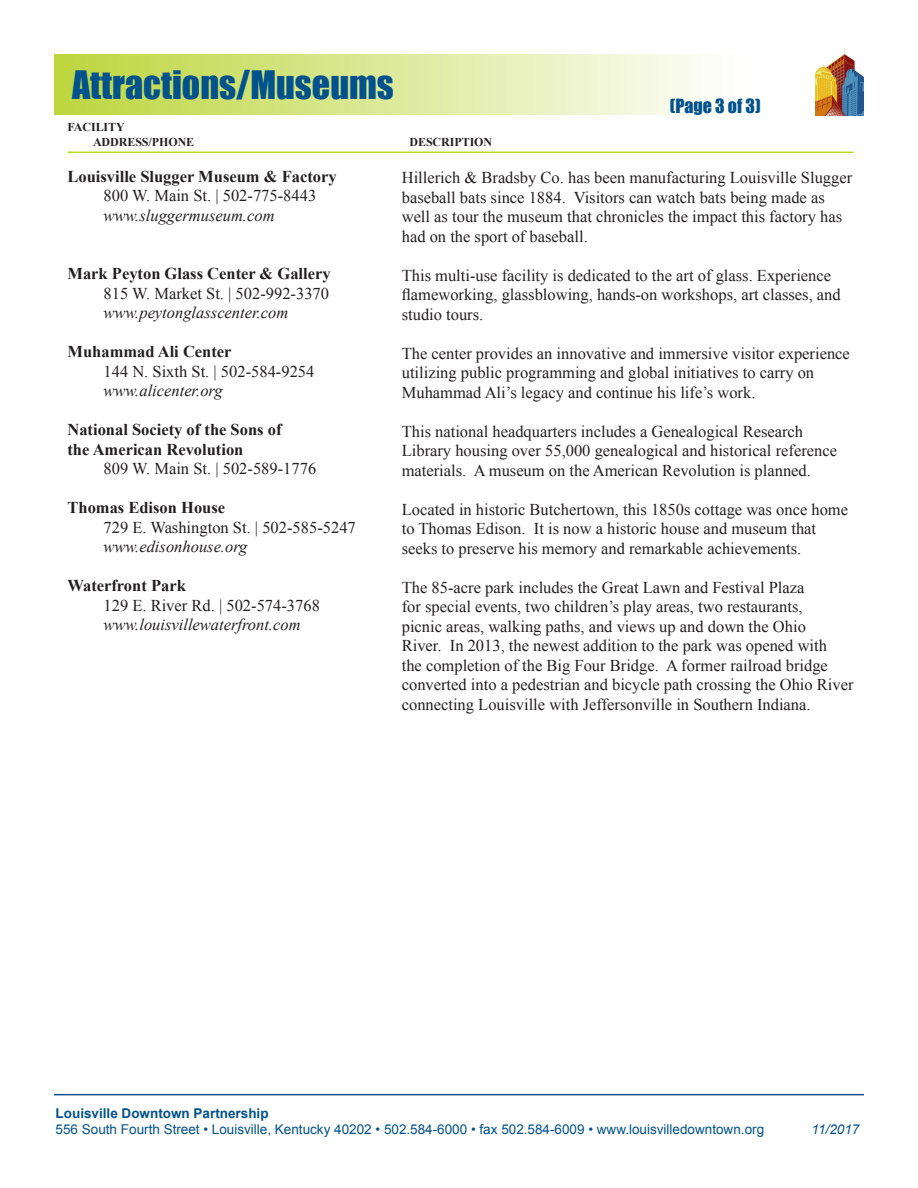
<style>
.page{position:relative;width:918px;height:1188px;background:#fff}
.page>*{position:absolute;margin:0;border:0;box-sizing:border-box;transform-origin:0 0}
.t1{font:36px "Impact";color:#00528c}
.t2{font:18px "Impact";color:#00528c}
.BodyText{font:16.5px/19.5px "Times New Roman";color:#231f20}
.BodyText-2{font:700 16.5px "Times New Roman";color:#231f20}
.BodyText-3{font:italic 16.5px "Times New Roman";color:#231f20}
.t3{font:13.5px "Arial";color:#00528c}
.t4{font:700 13.5px "Arial";color:#00528c}
.t5{font:italic 13.5px "Arial";color:#00528c}
.ColumnHead{font:700 12px "Times New Roman";letter-spacing:-.005em;color:#231f20}
</style>
<div class="page">
<div style="left:54px;top:54px;width:810px;height:61px;background:linear-gradient(to right,#bdd63f,#fff)"></div>
<hr style="left:54px;top:1094px;width:810px;height:1px;background:#00528c">
<hr style="left:68px;top:152px;width:786px;height:1px;background:#b5db1e">
<img style="left:815px;top:54px;width:49px;height:61px">
<p class="t1" style="left:72px;top:57px;width:323px">Attractions/Museums</p>
<p class="ColumnHead" style="left:68px;top:118px;width:59px">FACILITY</p>
<p class="ColumnHead" style="left:93px;top:133px;width:103px">ADDRESS/PHONE</p>
<p class="ColumnHead" style="left:410px;top:133px;width:84px">DESCRIPTION</p>
<p class="BodyText-2" style="left:68px;top:165px;width:271px">Louisville Slugger Museum &amp; Factory</p>
<p class="BodyText" style="left:104px;top:186px;width:214px">800 W. Main St. | 502-775-8443</p>
<p class="BodyText-3" style="left:104px;top:204px;width:173px">www.sluggermuseum.com</p>
<p class="t2" style="left:670px;top:92px;width:92px">(Page 3 of 3)</p>
<p class="BodyText" style="left:402px;top:168px;width:452px">Hillerich &amp; Bradsby Co. has been manufacturing Louisville Slugger baseball bats since 1884. Visitors can watch bats being made as well as tour the museum that chronicles the impact this factory has had on the sport of baseball.</p>
<p class="BodyText" style="left:402px;top:265px;width:441px">This multi-use facility is dedicated to the art of glass. Experience flameworking, glassblowing, hands-on workshops, art classes, and studio tours.</p>
<p class="BodyText" style="left:402px;top:343px;width:450px">The center provides an innovative and immersive visitor experience utilizing public programming and global initiatives to carry on<br>Muhammad Ali’s legacy and continue his life’s work.</p>
<p class="BodyText" style="left:402px;top:421px;width:437px">This national headquarters includes a Genealogical Research<br>Library housing over 55,000 genealogical and historical reference materials. A museum on the American Revolution is planned.</p>
<p class="BodyText" style="left:402px;top:499px;width:448px">Located in historic Butchertown, this 1850s cottage was once home to Thomas Edison. It is now a historic house and museum that seeks to preserve his memory and remarkable achievements.</p>
<p class="BodyText" style="left:402px;top:577px;width:453px">The 85-acre park includes the Great Lawn and Festival Plaza<br>for special events, two children’s play areas, two restaurants,<br>picnic areas, walking paths, and views up and down the Ohio<br>River. In 2013, the newest addition to the park was opened with<br>the completion of the Big Four Bridge. A former railroad bridge converted into a pedestrian and bicycle path crossing the Ohio River connecting Louisville with Jeffersonville in Southern Indiana.</p>
<p class="BodyText-2" style="left:68px;top:262px;width:265px">Mark Peyton Glass Center &amp; Gallery</p>
<p class="BodyText" style="left:104px;top:283px;width:227px">815 W. Market St. | 502-992-3370</p>
<p class="BodyText-3" style="left:104px;top:301px;width:186px">www.peytonglasscenter.com</p>
<p class="BodyText-2" style="left:68px;top:340px;width:166px">Muhammad Ali Center</p>
<p class="BodyText" style="left:104px;top:361px;width:212px">144 N. Sixth St. | 502-584-9254</p>
<p class="BodyText-3" style="left:104px;top:379px;width:121px">www.alicenter.org</p>
<p class="BodyText-2" style="left:68px;top:418px;width:216px">National Society of the Sons of</p>
<p class="BodyText-2" style="left:68px;top:438px;width:177px">the American Revolution</p>
<p class="BodyText" style="left:104px;top:459px;width:214px">809 W. Main St. | 502-589-1776</p>
<p class="BodyText-2" style="left:68px;top:496px;width:159px">Thomas Edison House</p>
<p class="BodyText" style="left:104px;top:517px;width:254px">729 E. Washington St. | 502-585-5247</p>
<p class="BodyText-3" style="left:104px;top:535px;width:145px">www.edisonhouse.org</p>
<p class="BodyText-2" style="left:68px;top:574px;width:120px">Waterfront Park</p>
<p class="BodyText" style="left:104px;top:595px;width:218px">129 E. River Rd. | 502-574-3768</p>
<p class="BodyText-3" style="left:104px;top:613px;width:199px">www.louisvillewaterfront.com</p>
<p class="t4" style="left:56px;top:1104px;width:215px">Louisville Downtown Partnership</p>
<p class="t3" style="left:56px;top:1120px;width:710px">556 South Fourth Street • Louisville, Kentucky 40202 • 502.584-6000 • fax 502.584-6009 • www.louisvilledowntown.org</p>
<p class="t5" style="left:812px;top:1121px;width:49px">11/2017</p>
</div>
